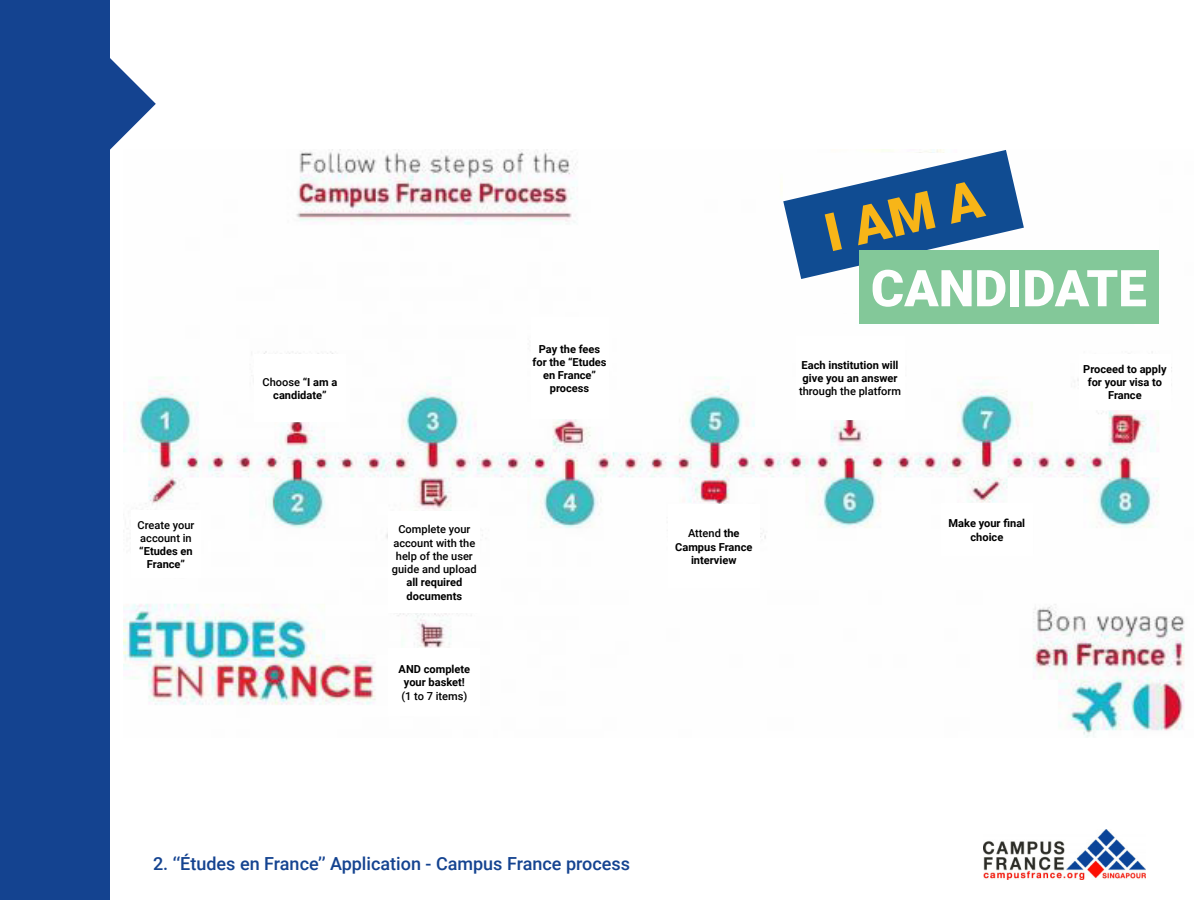
<style>
.page{position:relative;width:1200px;height:900px;background:#fff}
.page>*{position:absolute;margin:0;border:0;box-sizing:border-box;transform-origin:0 0}
.t1{font:900 52.8px "Roboto";color:#f7b518}
.t2{font:900 50.7px "Roboto";color:#fefefe}
.t3{font:500 18px "Roboto";color:#144390}
.t4{font:700 11.1px/13.2px "Roboto";color:#000;text-align:center}
.t5{font:500 11.1px/13.2px "Roboto";color:#000}
.s1{font-weight:500}
</style>
<div class="page">
<div style="left:0;top:0;width:110px;height:900px;background:#144390"></div>
<svg style="left:110px;top:58px;width:46px;height:92px"></svg>
<img style="left:983px;top:829px;width:163px;height:50px">
<img style="left:123px;top:149px;width:1062px;height:589px">
<div style="left:131px;top:510px;width:70px;height:68px;background:#fff"></div>
<div style="left:254px;top:354px;width:92px;height:68px;background:#fff"></div>
<div style="left:389px;top:511px;width:91px;height:102px;background:#fff"></div>
<div style="left:531px;top:317px;width:77px;height:102px;background:#fff"></div>
<div style="left:668px;top:505px;width:92px;height:83px;background:#fff"></div>
<div style="left:796px;top:336px;width:109px;height:83px;background:#fff"></div>
<div style="left:941px;top:504px;width:92px;height:52px;background:#fff"></div>
<div style="left:1079px;top:354px;width:92px;height:56px;background:#fff"></div>
<div style="left:389px;top:648px;width:91px;height:68px;background:#fff"></div>
<div style="left:783px;top:153px;width:376px;height:160px;background:#fefefe"></div>
<svg style="left:783px;top:150px;width:241px;height:129px"></svg>
<div style="left:859px;top:251px;width:300px;height:73px;background:#83c899"></div>
<p class="t5" style="left:138px;top:518px;width:58px">Create your account in</p>
<p class="t4" style="left:139px;top:544px;width:55px">“Etudes en<br>France”</p>
<p class="t4" style="left:262px;top:375px;width:76px"><span class="s1">Choose</span> “I am a candidate”</p>
<p class="t5" style="left:392px;top:522px;width:86px;text-align:center">Complete your account with the help of the user guide and upload</p>
<p class="t4" style="left:406px;top:575px;width:57px;text-align:left">all required documents</p>
<p class="t4" style="left:399px;top:662px;width:73px">AND complete your basket!</p>
<p class="t5" style="left:401px;top:689px;width:68px">(1 to 7 items)</p>
<p class="t4" style="left:533px;top:342px;width:76px">Pay the fees for the “Etudes en France” process</p>
<h1 class="t1" style="left:817px;top:198px;width:162px;rotate:-13deg">I AM A</h1>
<h2 class="t2" style="left:871px;top:253px;width:277px">CANDIDATE</h2>
<p class="t4" style="left:802px;top:358px;width:98px;text-align:left">Each institution will give you an answer</p>
<p class="t5" style="left:799px;top:384px;width:103px">through the platform</p>
<p class="t4" style="left:1083px;top:362px;width:85px">Proceed to apply for your visa to<br>France</p>
<p class="t4" style="left:675px;top:526px;width:79px"><span class="s1">Attend</span> the<br>Campus France interview</p>
<p class="t4" style="left:949px;top:517px;width:78px">Make your final choice</p>
<h3 class="t3" style="left:153px;top:851px;width:479px">2. ‘‘Études en France’’ Application - Campus France process</h3>
</div>
